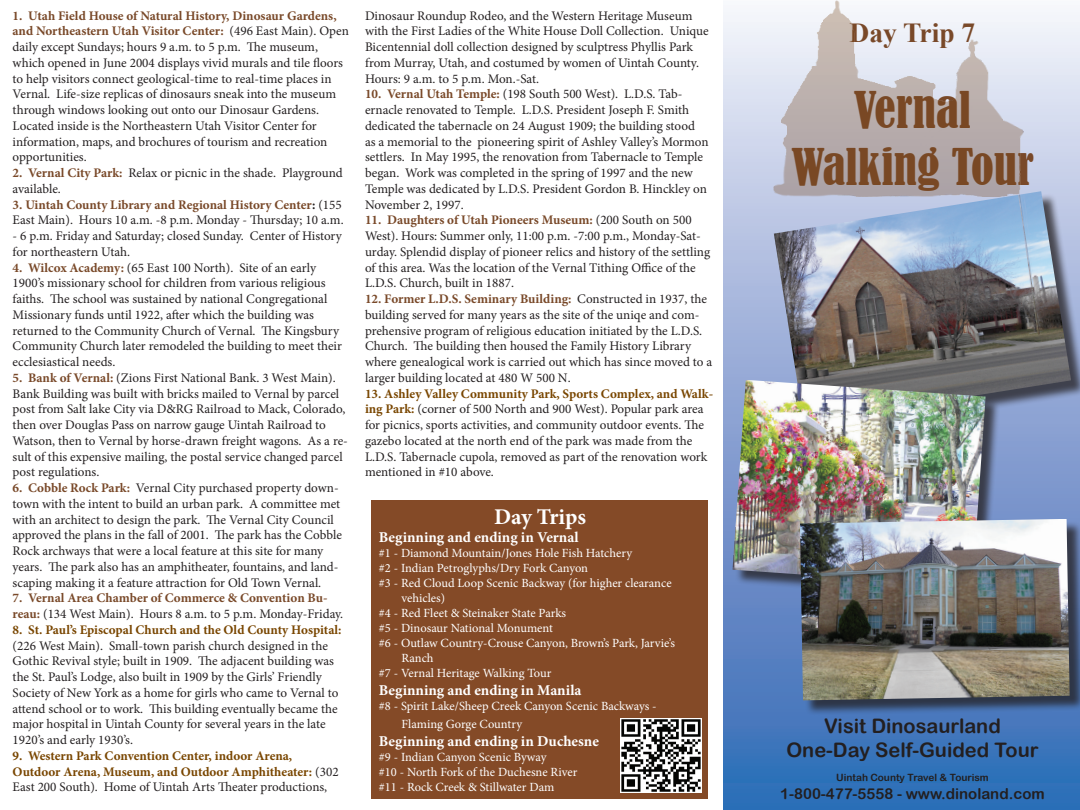
<style>
.page{position:relative;width:1080px;height:810px;background:#fff}
.page>*{position:absolute;margin:0;border:0;box-sizing:border-box;transform-origin:0 0}
.t1{font:condensed 47.5px/57px "Bernard";color:#794929;text-align:center}
.t2{font:700 27.5px "Times New Roman";color:#794929}
.t3{font:700 22.5px "Minion Pro";color:#fff}
.t4{font:20px/24px "Arial Rounded MT Bold";color:#231f20;text-align:center}
.t5{font:700 15px "Minion Pro";color:#fff}
.t6{font:15px "Arial Rounded MT Bold";color:#231f20}
.t7{font:13.12px/15.8px "Minion Pro";color:#231f20}
.t8{font:700 13.12px/15.8px "Minion Pro";letter-spacing:-.005em;color:#794600}
.t9{font:700 13.12px/15.8px "Minion Pro";letter-spacing:-.005em;color:#794929}
.t10{font:12.5px/15px "Minion Pro";letter-spacing:-.005em;color:#fff}
.t11{font:10px "Arial Rounded MT Bold";color:#231f20}
.s1{font-weight:700;color:#794929}
.s2{font-weight:700}
.s3{font-weight:400;color:#231f20}
.s4{font-weight:700;color:#794600}
</style>
<div class="page">
<div style="left:372px;top:500px;width:336px;height:299px;background:#844a27"></div>
<div style="left:723px;top:0;width:357px;height:810px;background:linear-gradient(to bottom,#f3eff8,#2f65b3)"></div>
<img style="left:620px;top:718px;width:81px;height:74px">
<div style="left:776px;top:194px;width:304px;height:244px;background:#231f20;opacity:.75"></div>
<img style="left:774px;top:191px;width:297px;height:232px">
<div style="left:735px;top:382px;width:266px;height:220px;background:#231f20;opacity:.75"></div>
<img style="left:733px;top:380px;width:253px;height:206px">
<div style="left:802px;top:521px;width:278px;height:195px;background:#231f20;opacity:.75"></div>
<img style="left:800px;top:519px;width:270px;height:181px">
<img style="left:774px;top:0;width:249px;height:214px">
<p class="t7" style="left:13px;top:8px;width:338px"><span class="s1">1. Utah Field House of Natural History, Dinosaur Gardens, and Northeastern Utah Visitor Center:</span> (496 East Main). Open daily except Sundays; hours 9 a.m. to 5 p.m. The museum, which opened in June 2004 displays vivid murals and tile floors to help visitors connect geological-time to real-time places in Vernal. Life-size replicas of dinosaurs sneak into the museum through windows looking out onto our Dinosaur Gardens.<br>Located inside is the Northeastern Utah Visitor Center for information, maps, and brochures of tourism and recreation opportunities.</p>
<p class="t7" style="left:13px;top:165px;width:332px"><span class="s1">2. Vernal City Park:</span> Relax or picnic in the shade. Playground available.</p>
<p class="t7" style="left:13px;top:197px;width:333px"><span class="s1">3. Uintah County Library and Regional History Center</span><span class="s2">:</span> (155<br>East Main). Hours 10 a.m. -8 p.m. Monday - Thursday; 10 a.m.</p>
<p class="t7" style="left:13px;top:228px;width:331px">- 6 p.m. Friday and Saturday; closed Sunday. Center of History for northeastern Utah.</p>
<p class="t7" style="left:13px;top:260px;width:331px"><span class="s1">4. Wilcox Academy:</span> (65 East 100 North). Site of an early 1900’s missionary school for children from various religious faiths. The school was sustained by national Congregational Missionary funds until 1922, after which the building was returned to the Community Church of Vernal. The Kingsbury Community Church later remodeled the building to meet their ecclesiastical needs.</p>
<p class="t7" style="left:13px;top:370px;width:337px"><span class="s1">5. Bank of Vernal:</span> (Zions First National Bank. 3 West Main).<br>Bank Building was built with bricks mailed to Vernal by parcel post from Salt lake City via D&amp;RG Railroad to Mack, Colorado, then over Douglas Pass on narrow gauge Uintah Railroad to Watson, then to Vernal by horse-drawn freight wagons. As a re&shy;sult of this expensive mailing, the postal service changed parcel post regulations.</p>
<p class="t7" style="left:13px;top:480px;width:331px"><span class="s1">6. Cobble Rock Park:</span> Vernal City purchased property down&shy;town with the intent to build an urban park. A committee met with an architect to design the park. The Vernal City Council approved the plans in the fall of 2001. The park has the Cobble Rock archways that were a local feature at this site for many years. The park also has an amphitheater, fountains, and land&shy;scaping making it a feature attraction for Old Town Vernal.</p>
<p class="t9" style="left:13px;top:590px;width:332px">7. Vernal Area Chamber of Commerce &amp; Convention Bu&shy;reau: <span class="s3">(134 West Main). Hours 8 a.m. to 5 p.m. Monday-Friday.</span></p>
<p class="t8" style="left:13px;top:622px;width:330px">8. St. Paul’s Episcopal Church and the Old County Hospital:</p>
<p class="t7" style="left:13px;top:638px;width:327px">(226 West Main). Small-town parish church designed in the Gothic Revival style; built in 1909. The adjacent building was the St. Paul’s Lodge, also built in 1909 by the Girls’ Friendly Society of New York as a home for girls who came to Vernal to attend school or to work. This building eventually became the major hospital in Uintah County for several years in the late 1920’s and early 1930’s.</p>
<p class="t8" style="left:13px;top:748px;width:328px">9. Western Park Convention Center, indoor Arena,<br>Outdoor Arena, Museum, and Outdoor Amphitheater: <span class="s3">(302<br>East 200 South). Home of Uintah Arts Theater productions,</span></p>
<p class="t7" style="left:365px;top:8px;width:345px">Dinosaur Roundup Rodeo, and the Western Heritage Museum with the First Ladies of the White House Doll Collection. Unique Bicentennial doll collection designed by sculptress Phyllis Park from Murray, Utah, and costumed by women of Uintah County.<br>Hours: 9 a.m. to 5 p.m. Mon.-Sat.</p>
<p class="t7" style="left:365px;top:86px;width:345px"><span class="s1">10. Vernal Utah Temple:</span> (198 South 500 West). L.D.S. Tab&shy;ernacle renovated to Temple. L.D.S. President Joseph F. Smith dedicated the tabernacle on 24 August 1909; the building stood as a memorial to the pioneering spirit of Ashley Valley’s Mormon settlers. In May 1995, the renovation from Tabernacle to Temple began. Work was completed in the spring of 1997 and the new Temple was dedicated by L.D.S. President Gordon B. Hinckley on November 2, 1997.</p>
<p class="t7" style="left:365px;top:212px;width:347px"><span class="s1">11. Daughters of Utah Pioneers Museum:</span> (200 South on 500<br>West). Hours: Summer only, 11:00 p.m. -7:00 p.m., Monday-Sat&shy;urday. Splendid display of pioneer relics and history of the settling of this area. Was the location of the Vernal Tithing Office of the L.D.S. Church, built in 1887.</p>
<p class="t7" style="left:365px;top:291px;width:349px"><span class="s1">12. Former L.D.S. Seminary Building:</span> Constructed in 1937, the building served for many years as the site of the uniqe and com&shy;prehensive program of religious education initiated by the L.D.S.<br>Church. The building then housed the Family History Library where genealogical work is carried out which has since moved to a larger building located at 480 W 500 N.</p>
<p class="t7" style="left:365px;top:386px;width:350px"><span class="s4">13. Ashley Valley Community Park, Sports Complex, and Walk&shy;ing Park:</span> (corner of 500 North and 900 West). Popular park area for picnics, sports activities, and community outdoor events. The gazebo located at the north end of the park was made from the L.D.S. Tabernacle cupola, removed as part of the renovation work mentioned in #10 above.</p>
<h3 class="t3" style="left:494px;top:500px;width:93px">Day Trips</h3>
<p class="t5" style="left:379px;top:526px;width:201px">Beginning and ending in Vernal</p>
<p class="t10" style="left:379px;top:545px;width:255px">#1 - Diamond Mountain/Jones Hole Fish Hatchery</p>
<p class="t10" style="left:379px;top:560px;width:211px">#2 - Indian Petroglyphs/Dry Fork Canyon</p>
<p class="t10" style="left:379px;top:575px;width:294px">#3 - Red Cloud Loop Scenic Backway (for higher clearance</p>
<p class="t10" style="left:402px;top:590px;width:45px">vehicles)</p>
<p class="t10" style="left:379px;top:605px;width:189px">#4 - Red Fleet &amp; Steinaker State Parks</p>
<p class="t10" style="left:379px;top:620px;width:176px">#5 - Dinosaur National Monument</p>
<p class="t10" style="left:379px;top:635px;width:298px">#6 - Outlaw Country-Crouse Canyon, Brown’s Park, Jarvie’s</p>
<p class="t10" style="left:402px;top:650px;width:34px">Ranch</p>
<p class="t10" style="left:379px;top:665px;width:174px">#7 - Vernal Heritage Walking Tour</p>
<p class="t5" style="left:379px;top:679px;width:204px">Beginning and ending in Manila</p>
<p class="t10" style="left:402px;top:697px;width:257px;line-height:18px;text-indent:-23px">#8 - Spirit Lake/Sheep Creek Canyon Scenic Backways -<br>Flaming Gorge Country</p>
<p class="t5" style="left:379px;top:730px;width:222px">Beginning and ending in Duchesne</p>
<p class="t10" style="left:379px;top:749px;width:200px">#9 - Indian Canyon Scenic Byway<br>#10 - North Fork of the Duchesne River #11 - Rock Creek &amp; Stillwater Dam</p>
<h2 class="t2" style="left:850px;top:14px;width:127px">Day Trip 7</h2>
<h1 class="t1" style="left:791px;top:82px;width:244px">Vernal<br>Walking Tour</h1>
<h3 class="t4" style="left:786px;top:713px;width:254px">Visit Dinosaurland<br>One-Day Self-Guided Tour</h3>
<p class="t11" style="left:836px;top:771px;width:154px">Uintah County Travel &amp; Tourism</p>
<p class="t6" style="left:780px;top:785px;width:266px">1-800-477-5558 - www.dinoland.com</p>
</div>
